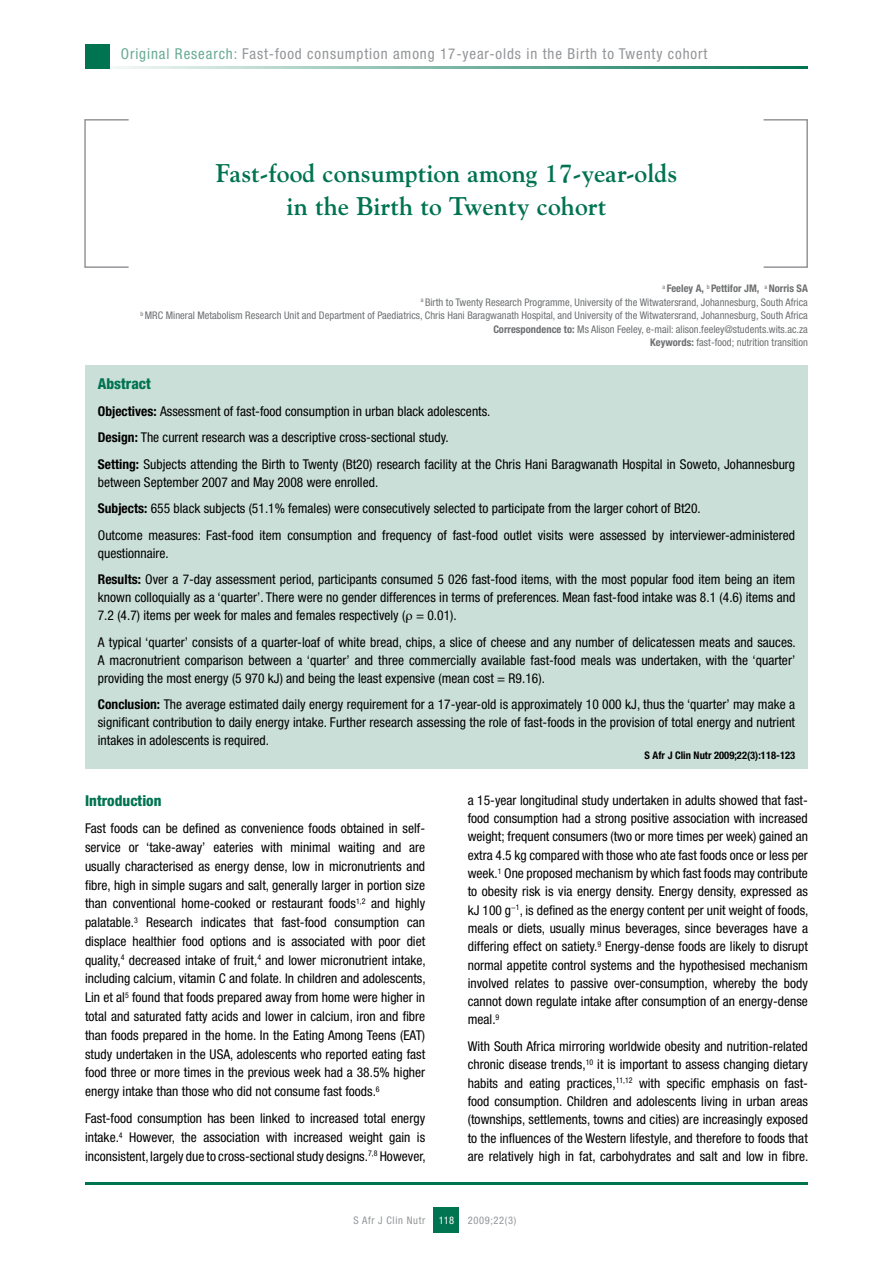
<style>
.page{position:relative;width:893px;height:1263px;background:#fff}
.page>*{position:absolute;margin:0;border:0;box-sizing:border-box;transform-origin:0 0}
.t1{font:700 25.5px/33px "Goudy";color:#007350;text-align:center}
.t2{font:condensed 15px "Helvetica Neue LT Std";letter-spacing:.06em;color:#939598}
.t3{font:800 condensed 15px "Helvetica Neue LT Std";color:#007350}
.t4{font:condensed 13.5px/18.3px "Helvetica Neue LT Std";color:#000;text-align:justify}
.t5{font:condensed 10.5px/13.5px "Helvetica Neue LT Std";color:#6d6f71;text-align:right}
.t6{font:700 condensed 10.5px "Helvetica Neue LT Std";color:#000}
.t7{font:condensed 10.5px "Helvetica Neue LT Std";letter-spacing:.06em;color:#939598}
.t8{font:condensed 10.5px "Helvetica Neue LT Std";color:#fff}
.s1{color:#68aa95}
.s2{font-weight:700}
</style>
<div class="page">
<div style="left:434px;top:1208px;width:25px;height:25px;background:#007350"></div>
<hr style="left:85px;top:1182px;width:723px;height:2px;background:#007350">
<hr style="left:85px;top:66px;width:723px;height:2px;background:#007350">
<div style="left:763px;top:119px;width:45px;height:149px;border:2px solid #939598"></div>
<div style="left:84px;top:119px;width:45px;height:149px;border:2px solid #939598"></div>
<div style="left:85px;top:44px;width:24px;height:24px;background:#007350"></div>
<div style="left:85px;top:366px;width:723px;height:403px;background:#cadfd7"></div>
<p class="t2" style="left:121px;top:45px;width:588px"><span class="s1">Original Research:</span> Fast-food consumption among 17-year-olds in the Birth to Twenty cohort</p>
<h1 class="t1" style="left:216px;top:156px;width:463px">Fast-food consumption among 17-year-olds in the Birth to Twenty cohort</h1>
<p class="t5" style="left:141px;top:282px;width:669px"><sup>a</sup> <span class="s2">Feeley A,</span> <sup>b</sup> <span class="s2">Pettifor JM,</span> <sup>a</sup> <span class="s2">Norris SA<br></span><sup>a</sup> Birth to Twenty Research Programme, University of the Witwatersrand, Johannesburg, South Africa<br><sup>b</sup> MRC Mineral Metabolism Research Unit and Department of Paediatrics, Chris Hani Baragwanath Hospital, and University of the Witwatersrand, Johannesburg, South Africa <span class="s2">Correspondence to:</span> Ms Alison Feeley, e-mail: alison.feeley@students.wits.ac.za<br><span class="s2">Keywords:</span> fast-food; nutrition transition</p>
<p class="t3" style="left:98px;top:375px;width:55px">Abstract</p>
<p class="t4" style="left:98px;top:398px;width:699px;line-height:26.5px;text-align:left"><span class="s2">Objectives:</span> Assessment of fast-food consumption in urban black adolescents.<br><span class="s2">Design:</span> The current research was a descriptive cross-sectional study.<br><span class="s2">Setting:</span> Subjects attending the Birth to Twenty (Bt20) research facility at the Chris Hani Baragwanath Hospital in Soweto, Johannesburg</p>
<p class="t4" style="left:98px;top:469px;width:699px;line-height:26.5px;text-align:left">between September 2007 and May 2008 were enrolled.<br><span class="s2">Subjects:</span> 655 black subjects (51.1% females) were consecutively selected to participate from the larger cohort of Bt20.<br>Outcome measures: Fast-food item consumption and frequency of fast-food outlet visits were assessed by interviewer-administered</p>
<p class="t4" style="left:98px;top:540px;width:699px;line-height:26.5px">questionnaire.<br><span class="s2">Results:</span> Over a 7-day assessment period, participants consumed 5 026 fast-food items, with the most popular food item being an item</p>
<p class="t4" style="left:98px;top:589px;width:699px">known colloquially as a ‘quarter’. There were no gender differences in terms of preferences. Mean fast-food intake was 8.1 (4.6) items and<br>7.2 (4.7) items per week for males and females respectively ( = 0.01).</p>
<p class="t4" style="left:98px;top:633px;width:699px">A typical ‘quarter’ consists of a quarter-loaf of white bread, chips, a slice of cheese and any number of delicatessen meats and sauces.<br>A macronutrient comparison between a ‘quarter’ and three commercially available fast-food meals was undertaken, with the ‘quarter’ providing the most energy (5 970 kJ) and being the least expensive (mean cost = R9.16).</p>
<p class="t4" style="left:98px;top:696px;width:699px"><span class="s2">Conclusion:</span> The average estimated daily energy requirement for a 17-year-old is approximately 10 000 kJ, thus the ‘quarter’ may make a significant contribution to daily energy intake. Further research assessing the role of fast-foods in the provision of total energy and nutrient intakes in adolescents is required.</p>
<p class="t6" style="left:645px;top:749px;width:152px">S Afr J Clin Nutr 2009;22(3):118-123</p>
<p class="t3" style="left:85px;top:791px;width:78px">Introduction</p>
<p class="t4" style="left:85px;top:819px;width:342px;line-height:18.8px">Fast foods can be defined as convenience foods obtained in self&shy;service or ‘take-away’ eateries with minimal waiting and are usually characterised as energy dense, low in micronutrients and fibre, high in simple sugars and salt, generally larger in portion size than conventional home-cooked or restaurant foods<sup>1,2</sup> and highly palatable.<sup>3</sup> Research indicates that fast-food consumption can displace healthier food options and is associated with poor diet quality,<sup>4</sup> decreased intake of fruit,<sup>4</sup> and lower micronutrient intake, including calcium, vitamin C and folate. In children and adolescents, Lin et al<sup>5</sup> found that foods prepared away from home were higher in total and saturated fatty acids and lower in calcium, iron and fibre than foods prepared in the home. In the Eating Among Teens (EAT) study undertaken in the USA, adolescents who reported eating fast food three or more times in the previous week had a 38.5% higher energy intake than those who did not consume fast foods.<sup>6</sup></p>
<p class="t4" style="left:85px;top:1109px;width:342px;line-height:18.8px">Fast-food consumption has been linked to increased total energy intake.<sup>4</sup> However, the association with increased weight gain is inconsistent, largely due to cross-sectional study designs.<sup>7,8</sup> However,</p>
<p class="t4" style="left:468px;top:791px;width:342px">a 15-year longitudinal study undertaken in adults showed that fast&shy;food consumption had a strong positive association with increased weight; frequent consumers (two or more times per week) gained an extra 4.5 kg compared with those who ate fast foods once or less per week.<sup>1</sup> One proposed mechanism by which fast foods may contribute to obesity risk is via energy density. Energy density, expressed as kJ 100 g<sup>−1</sup>, is defined as the energy content per unit weight of foods, meals or diets, usually minus beverages, since beverages have a differing effect on satiety.<sup>9</sup> Energy-dense foods are likely to disrupt normal appetite control systems and the hypothesised mechanism involved relates to passive over-consumption, whereby the body cannot down regulate intake after consumption of an energy-dense meal.<sup>9</sup></p>
<p class="t4" style="left:468px;top:1037px;width:342px">With South Africa mirroring worldwide obesity and nutrition-related chronic disease trends,<sup>10</sup> it is important to assess changing dietary habits and eating practices,<sup>11,12</sup> with specific emphasis on fast&shy;food consumption. Children and adolescents living in urban areas (townships, settlements, towns and cities) are increasingly exposed to the influences of the Western lifestyle, and therefore to foods that are relatively high in fat, carbohydrates and salt and low in fibre.</p>
<p class="t7" style="left:354px;top:1214px;width:73px">S Afr J Clin Nutr</p>
<p class="t7" style="left:468px;top:1214px;width:50px">2009;22(3)</p>
<p class="t8" style="left:439px;top:1214px;width:17px">118</p>
</div>
